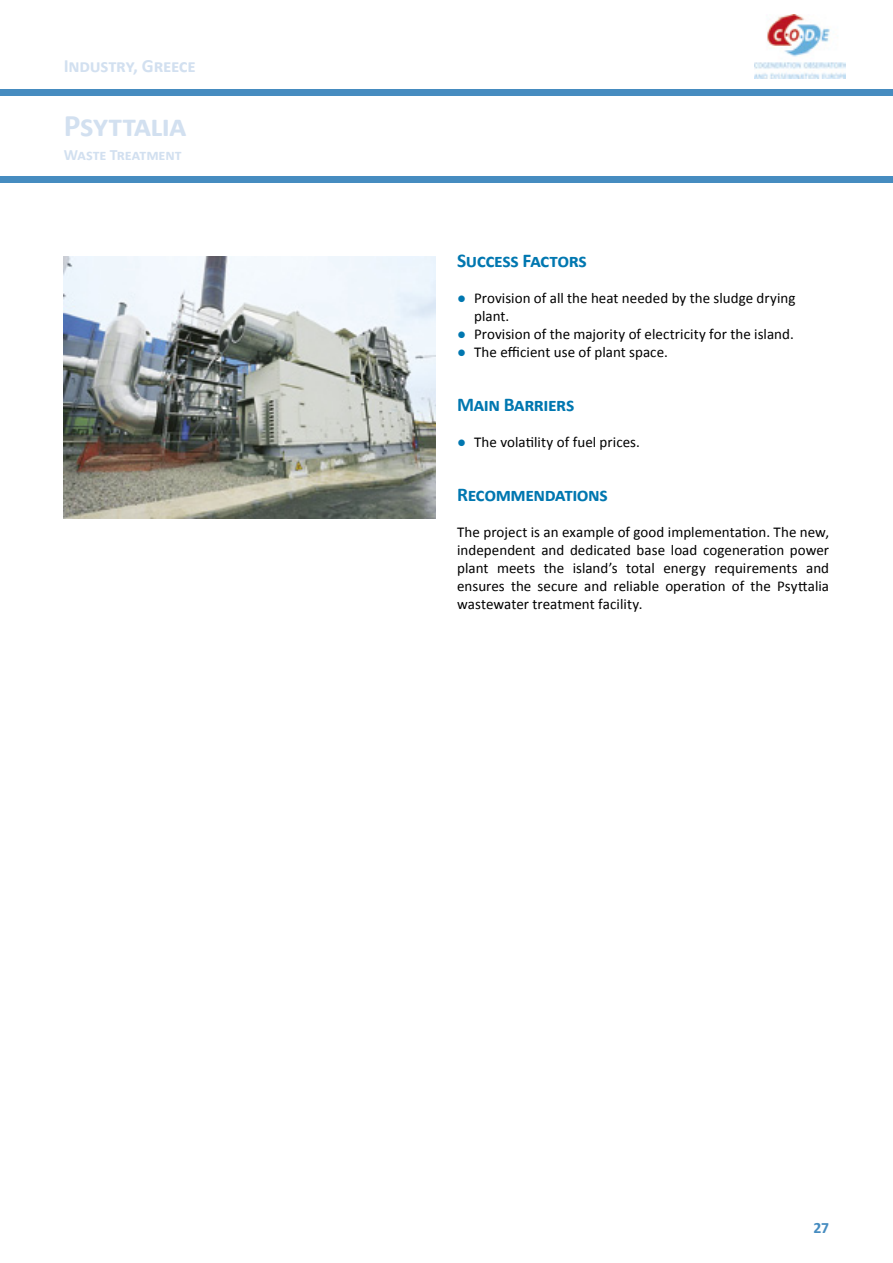
<style>
.page{position:relative;width:893px;height:1263px;background:#fff}
.page>*{position:absolute;margin:0;border:0;box-sizing:border-box;transform-origin:0 0}
.t1{font:700 31.5px "Calibri";letter-spacing:-.015em;color:#d2e0f0}
.MEDnaslov{font:700 19.5px "Calibri";letter-spacing:-.025em;color:#0077b0}
.Pasica_1{font:700 18.75px "Calibri";letter-spacing:-.015em;color:#d2e0f0}
.t2{font:700 15.75px "Calibri";letter-spacing:-.005em;color:#d2e0f0}
.t3{font:700 15.75px "Calibri";color:#468cc0}
.BODY{font:15px/18px "Calibri";color:#000;text-align:justify}
.BODY_bullet{font:15px/18px "Calibri";letter-spacing:.005em;color:#000}
.s1{color:#0077b0}
</style>
<div class="page">
<div style="left:0;top:89px;width:893px;height:7px;background:#468cc0"></div>
<div style="left:0;top:176px;width:893px;height:7px;background:#468cc0"></div>
<img style="left:755px;top:15px;width:91px;height:63px">
<img style="left:64px;top:256px;width:372px;height:262px">
<p class="Pasica_1" style="left:64px;top:54px;width:134px">Industry, Greece</p>
<p class="t1" style="left:64px;top:105px;width:124px">Psyttalia</p>
<p class="t2" style="left:64px;top:145px;width:119px">Waste Treatment</p>
<p class="MEDnaslov" style="left:457px;top:248px;width:131px">Success Factors</p>
<p class="BODY_bullet" style="left:474px;top:289px;width:323px;text-indent:-17px"><span class="s1">●</span> Provision of all the heat needed by the sludge drying plant.</p>
<p class="BODY_bullet" style="left:457px;top:325px;width:338px"><span class="s1">●</span> Provision of the majority of electricity for the island.</p>
<p class="BODY_bullet" style="left:457px;top:343px;width:212px"><span class="s1">●</span> The efficient use of plant space.</p>
<p class="MEDnaslov" style="left:457px;top:392px;width:119px">Main Barriers</p>
<p class="BODY_bullet" style="left:457px;top:433px;width:184px"><span class="s1">●</span> The volatility of fuel prices.</p>
<p class="MEDnaslov" style="left:457px;top:482px;width:152px">Recommendations</p>
<p class="BODY" style="left:457px;top:523px;width:374px">The project is an example of good implementation. The new, independent and dedicated base load cogeneration power plant meets the island’s total energy requirements and ensures the secure and reliable operation of the Psyttalia wastewater treatment facility.</p>
<p class="t3" style="left:813px;top:1217px;width:17px">27</p>
</div>
